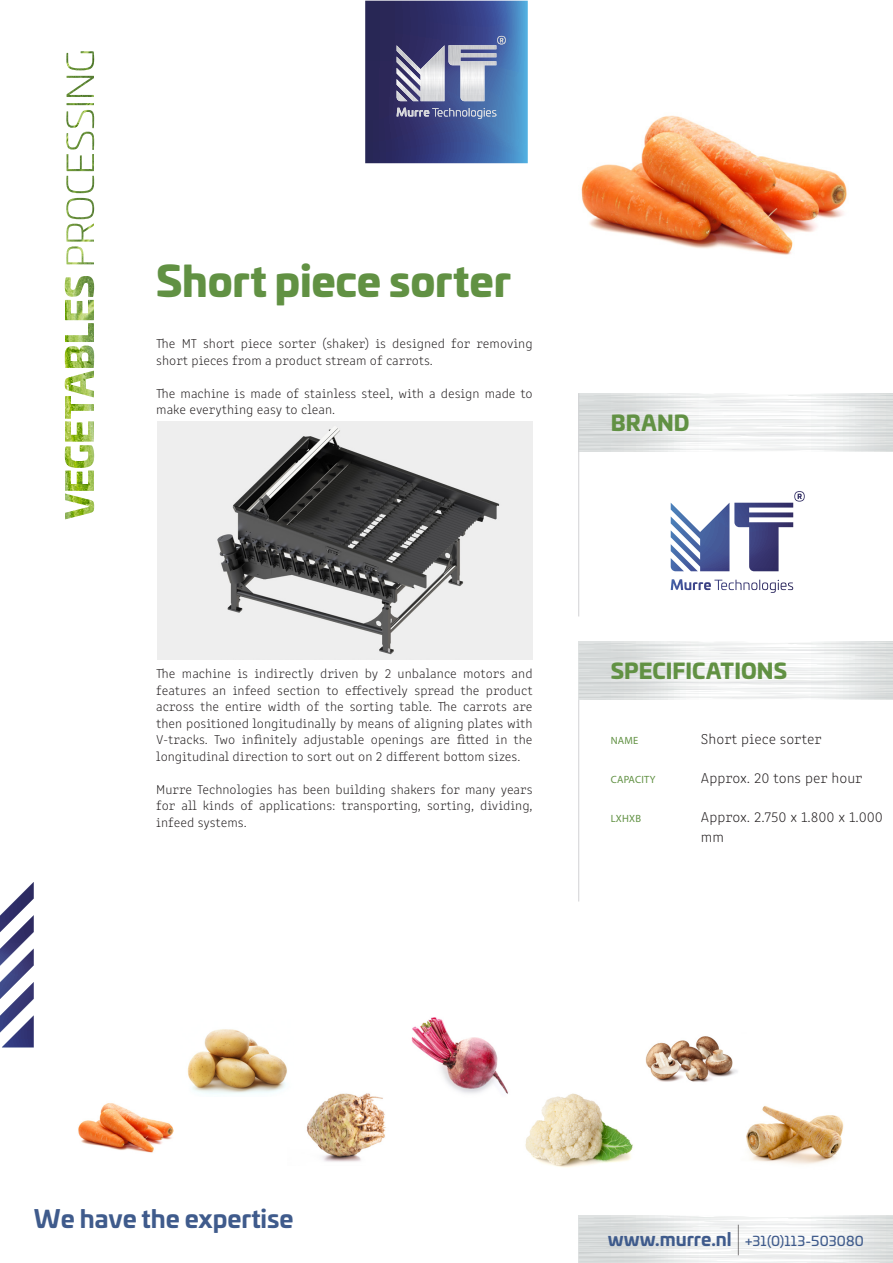
<style>
.page{position:relative;width:893px;height:1263px;background:#fff}
.page>*{position:absolute;margin:0;border:0;box-sizing:border-box;transform-origin:0 0}
.t1{font:900 41.4px "Univia Pro";letter-spacing:-.005em;color:#619143}
.t2{font:700 24.45px "Univia Pro";color:#3f5b8c}
.t3{font:900 21px "Univia Pro";letter-spacing:.005em;color:#619143}
.t4{font:700 18px "Univia Pro";color:#3f5b8c}
.t5{font:15px/19.5px "Clone Rounded El";color:#231f20}
.t6{font:13.5px/16.5px "Clone Rounded El";color:#231f20}
.t7{font:13.5px "Univia Pro";letter-spacing:.015em;color:#3f5b8c}
.t8{font:10.5px "Myriad Pro";letter-spacing:.02em;color:#619143}
.s1{font-weight:100;font-size:36px;color:#231f20}
</style>
<div class="page">
<svg style="left:579px;top:1227px;width:314px;height:36px"></svg>
<img style="left:579px;top:1244px;width:314px;height:13px">
<svg style="left:365px;top:1px;width:163px;height:162px;background:#506093"></svg>
<svg style="left:671px;top:491px;width:134px;height:99px"></svg>
<svg style="left:579px;top:405px;width:314px;height:46px"></svg>
<img style="left:579px;top:422px;width:314px;height:12px">
<hr style="left:578px;top:641px;width:1px;height:260px;background:#d1d2d4">
<hr style="left:578px;top:393px;width:1px;height:223px;background:#d1d2d4">
<svg style="left:579px;top:652px;width:314px;height:47px"></svg>
<img style="left:579px;top:670px;width:314px;height:12px">
<img style="left:411px;top:1017px;width:97px;height:77px">
<img style="left:187px;top:1029px;width:100px;height:65px">
<img style="left:306px;top:1093px;width:80px;height:69px">
<img style="left:78px;top:1103px;width:96px;height:50px">
<img style="left:645px;top:1036px;width:93px;height:46px">
<img style="left:503px;top:1092px;width:130px;height:76px">
<img style="left:746px;top:1106px;width:98px;height:59px">
<svg style="left:0;top:882px;width:34px;height:165px"></svg>
<svg style="left:65px;top:246px;width:29px;height:273px"></svg>
<img style="left:66px;top:51px;width:28px;height:191px">
<img style="left:157px;top:421px;width:376px;height:238px">
<img style="left:581px;top:115px;width:266px;height:140px">
<p class="t1" style="left:156px;top:247px;width:356px">Short piece sorter</p>
<p class="t6" style="left:156px;top:335px;width:378px">The MT short piece sorter (shaker) is designed for removing short pieces from a product stream of carrots.</p>
<p class="t6" style="left:156px;top:384px;width:378px">The machine is made of stainless steel, with a design made to make everything easy to clean.</p>
<p class="t3" style="left:611px;top:405px;width:80px">BRAND</p>
<p class="t6" style="left:156px;top:665px;width:378px;text-align:justify">The machine is indirectly driven by 2 unbalance motors and features an infeed section to effectively spread the product across the entire width of the sorting table. The carrots are then positioned longitudinally by means of aligning plates with V-tracks. Two infinitely adjustable openings are fitted in the longitudinal direction to sort out on 2 different bottom sizes.</p>
<p class="t6" style="left:156px;top:780px;width:378px;text-align:justify">Murre Technologies has been building shakers for many years for all kinds of applications: transporting, sorting, dividing, infeed systems.</p>
<p class="t3" style="left:611px;top:654px;width:178px">SPECIFICATIONS</p>
<p class="t8" style="left:611px;top:733px;width:29px">NAME</p>
<p class="t8" style="left:611px;top:772px;width:46px">CAPACITY</p>
<p class="t8" style="left:611px;top:811px;width:32px">LXHXB</p>
<p class="t5" style="left:701px;top:728px;width:122px">Short piece sorter</p>
<p class="t5" style="left:701px;top:767px;width:163px">Approx. 20 tons per hour</p>
<p class="t5" style="left:701px;top:806px;width:183px">Approx. 2.750 x 1.800 x 1.000 mm</p>
<p class="t2" style="left:34px;top:1199px;width:261px">We have the expertise</p>
<p class="t4" style="left:608px;top:1224px;width:134px">www.murre.nl <span class="s1">|</span></p>
<p class="t7" style="left:745px;top:1230px;width:120px">+31(0)113-503080</p>
</div>
